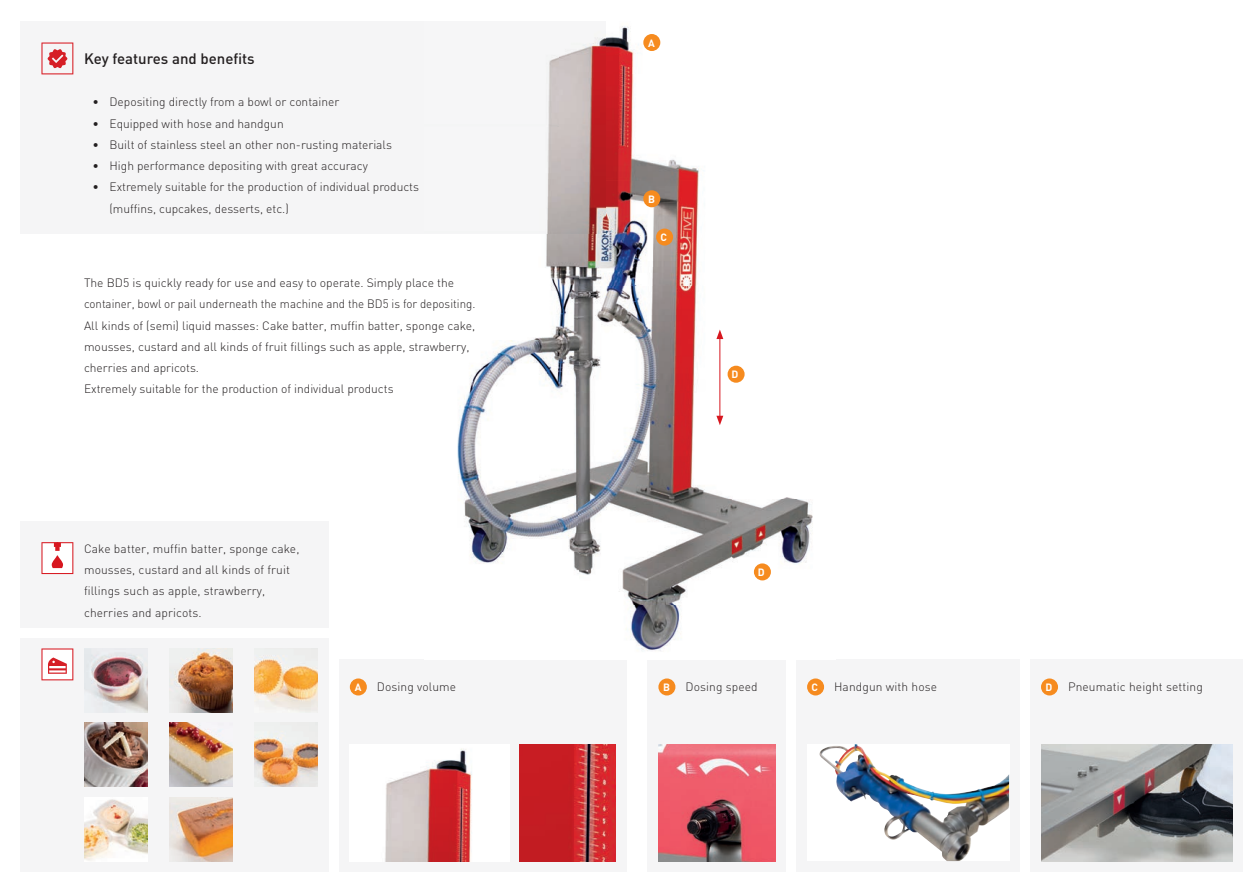
<style>
.page{position:relative;width:1259px;height:893px;background:#fff}
.page>*{position:absolute;margin:0;border:0;box-sizing:border-box;transform-origin:0 0}
.t1{font:500 15px "DIN";color:#231f20}
.t2{font:300 12px/21.3px "DIN";color:#231f20}
.t3{font:700 10.5px "DIN";color:#fff}
</style>
<div class="page">
<div style="left:20px;top:21px;width:404px;height:213px;background:#f5f5f6"></div>
<div style="left:20px;top:638px;width:308px;height:234px;background:#f5f5f6"></div>
<img style="left:84px;top:648px;width:64px;height:64px">
<img style="left:169px;top:723px;width:64px;height:64px">
<img style="left:169px;top:797px;width:64px;height:64px">
<img style="left:254px;top:723px;width:64px;height:64px">
<img style="left:169px;top:648px;width:64px;height:64px">
<img style="left:254px;top:648px;width:64px;height:64px">
<img style="left:84px;top:723px;width:64px;height:64px">
<img style="left:84px;top:799px;width:64px;height:61px">
<div style="left:20px;top:521px;width:308px;height:106px;background:#f5f5f6"></div>
<div style="left:796px;top:659px;width:223px;height:213px;background:#f5f5f6"></div>
<div style="left:339px;top:659px;width:287px;height:213px;background:#f5f5f6"></div>
<div style="left:1030px;top:659px;width:213px;height:213px;background:#f5f5f6"></div>
<div style="left:647px;top:659px;width:139px;height:213px;background:#f5f5f6"></div>
<img style="left:605px;top:26px;width:94px;height:155px">
<img style="left:733px;top:365px;width:80px;height:216px">
<img style="left:578px;top:181px;width:155px;height:470px">
<img style="left:457px;top:234px;width:121px;height:337px">
<img style="left:424px;top:31px;width:181px;height:203px">
<hr style="left:719px;top:337px;width:1px;height:81px;background:#d7171f">
<svg style="left:716px;top:330px;width:7px;height:9px"></svg>
<svg style="left:716px;top:416px;width:7px;height:9px"></svg>
<div style="left:658px;top:678px;width:17px;height:17px;background:#f68b1f;border-radius:50%"></div>
<div style="left:350px;top:678px;width:17px;height:17px;background:#f68b1f;border-radius:50%"></div>
<div style="left:1041px;top:678px;width:17px;height:17px;background:#f68b1f;border-radius:50%"></div>
<div style="left:807px;top:678px;width:17px;height:17px;background:#f68b1f;border-radius:50%"></div>
<div style="left:643px;top:34px;width:17px;height:17px;background:#f68b1f;border-radius:50%"></div>
<div style="left:643px;top:190px;width:17px;height:17px;background:#f68b1f;border-radius:50%"></div>
<div style="left:656px;top:229px;width:17px;height:17px;background:#f68b1f;border-radius:50%"></div>
<div style="left:727px;top:366px;width:17px;height:17px;background:#f68b1f;border-radius:50%"></div>
<div style="left:754px;top:563px;width:17px;height:17px;background:#f68b1f;border-radius:50%"></div>
<img style="left:520px;top:744px;width:95px;height:117px">
<div style="left:807px;top:744px;width:202px;height:117px;background:#fff"></div>
<img style="left:819px;top:744px;width:190px;height:117px">
<img style="left:1041px;top:744px;width:191px;height:117px">
<img style="left:658px;top:744px;width:117px;height:117px">
<img style="left:385px;top:750px;width:86px;height:111px">
<svg style="left:41px;top:648px;width:32px;height:32px"></svg>
<svg style="left:41px;top:542px;width:32px;height:32px"></svg>
<svg style="left:41px;top:43px;width:32px;height:31px"></svg>
<p class="t1" style="left:84px;top:53px;width:172px">Key features and benefits</p>
<p class="t2" style="left:92px;top:92px;width:248px">• Depositing directly from a bowl or container</p>
<p class="t2" style="left:92px;top:113px;width:193px">• Equipped with hose and handgun</p>
<p class="t2" style="left:92px;top:135px;width:301px">• Built of stainless steel an other non-rusting materials</p>
<p class="t2" style="left:92px;top:156px;width:277px">• High performance depositing with great accuracy</p>
<p class="t2" style="left:109px;top:177px;width:311px;text-indent:-17px">• Extremely suitable for the production of individual products (muffins, cupcakes, desserts, etc.)</p>
<p class="t2" style="left:84px;top:273px;width:393px">The BD5 is quickly ready for use and easy to operate. Simply place the container, bowl or pail underneath the machine and the BD5 is for depositing.<br>All kinds of (semi) liquid masses: Cake batter, muffin batter, sponge cake, mousses, custard and all kinds of fruit fillings such as apple, strawberry, cherries and apricots.<br>Extremely suitable for the production of individual products</p>
<p class="t2" style="left:84px;top:539px;width:217px">Cake batter, muffin batter, sponge cake, mousses, custard and all kinds of fruit fillings such as apple, strawberry, cherries and apricots.</p>
<p class="t3" style="left:648px;top:37px;width:8px">A</p>
<p class="t3" style="left:648px;top:193px;width:8px">B</p>
<p class="t3" style="left:660px;top:231px;width:8px">C</p>
<p class="t3" style="left:731px;top:368px;width:8px">D</p>
<p class="t3" style="left:758px;top:566px;width:8px">D</p>
<p class="t3" style="left:355px;top:681px;width:8px">A</p>
<p class="t2" style="left:377px;top:677px;width:81px">Dosing volume</p>
<p class="t3" style="left:663px;top:681px;width:8px">B</p>
<p class="t2" style="left:685px;top:677px;width:74px">Dosing speed</p>
<p class="t3" style="left:811px;top:681px;width:8px">C</p>
<p class="t2" style="left:834px;top:677px;width:105px">Handgun with hose</p>
<p class="t3" style="left:1045px;top:681px;width:8px">D</p>
<p class="t2" style="left:1068px;top:677px;width:136px">Pneumatic height setting</p>
</div>
